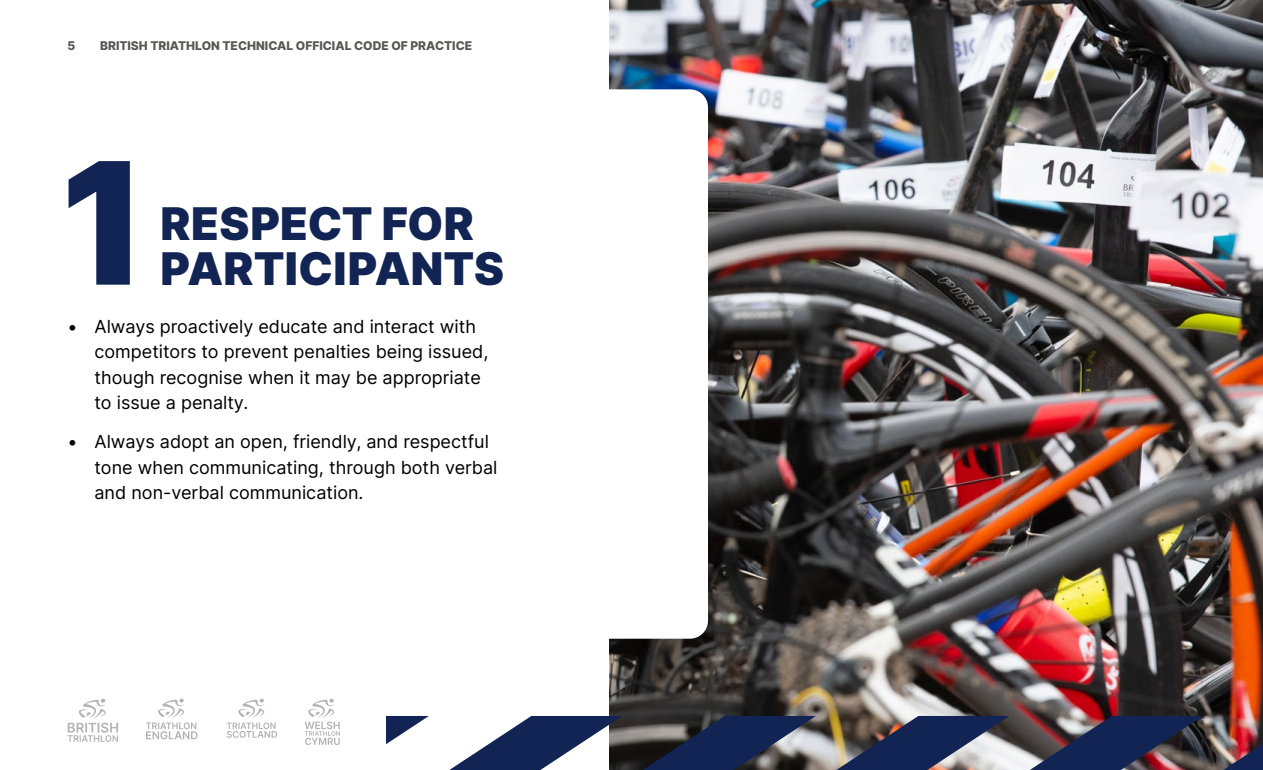
<style>
.page{position:relative;width:1263px;height:770px;background:#fff}
.page>*{position:absolute;margin:0;border:0;box-sizing:border-box;transform-origin:0 0}
.t1{font:900 169.8px "Inter";color:#122454}
.t2{font:900 45px/45px "Inter";letter-spacing:.005em;color:#122454}
.t3{font:18px/25.5px "Inter";color:#000}
.t4{font:800 12px "Inter";color:#575756}
</style>
<div class="page">
<img style="left:609px;top:0;width:654px;height:698px">
<div style="left:61px;top:89px;width:647px;height:549px;background:#fff;border-radius:18px"></div>
<svg style="left:67px;top:698px;width:1196px;height:72px"></svg>
<p class="t4" style="left:68px;top:37px;width:9px">5</p>
<p class="t4" style="left:100px;top:37px;width:374px">BRITISH TRIATHLON TECHNICAL OFFICIAL CODE OF PRACTICE</p>
<h1 class="t1" style="left:61px;top:99px;width:87px">1</h1>
<h2 class="t2" style="left:160px;top:200px;width:345px">RESPECT FOR<br>PARTICIPANTS</h2>
<p class="t3" style="left:94px;top:313px;width:395px;text-indent:-27px">• Always proactively educate and interact with competitors to prevent penalties being issued, though recognise when it may be appropriate to issue a penalty.</p>
<p class="t3" style="left:94px;top:428px;width:404px;text-indent:-27px">• Always adopt an open, friendly, and respectful tone when communicating, through both verbal and non-verbal communication.</p>
</div>
